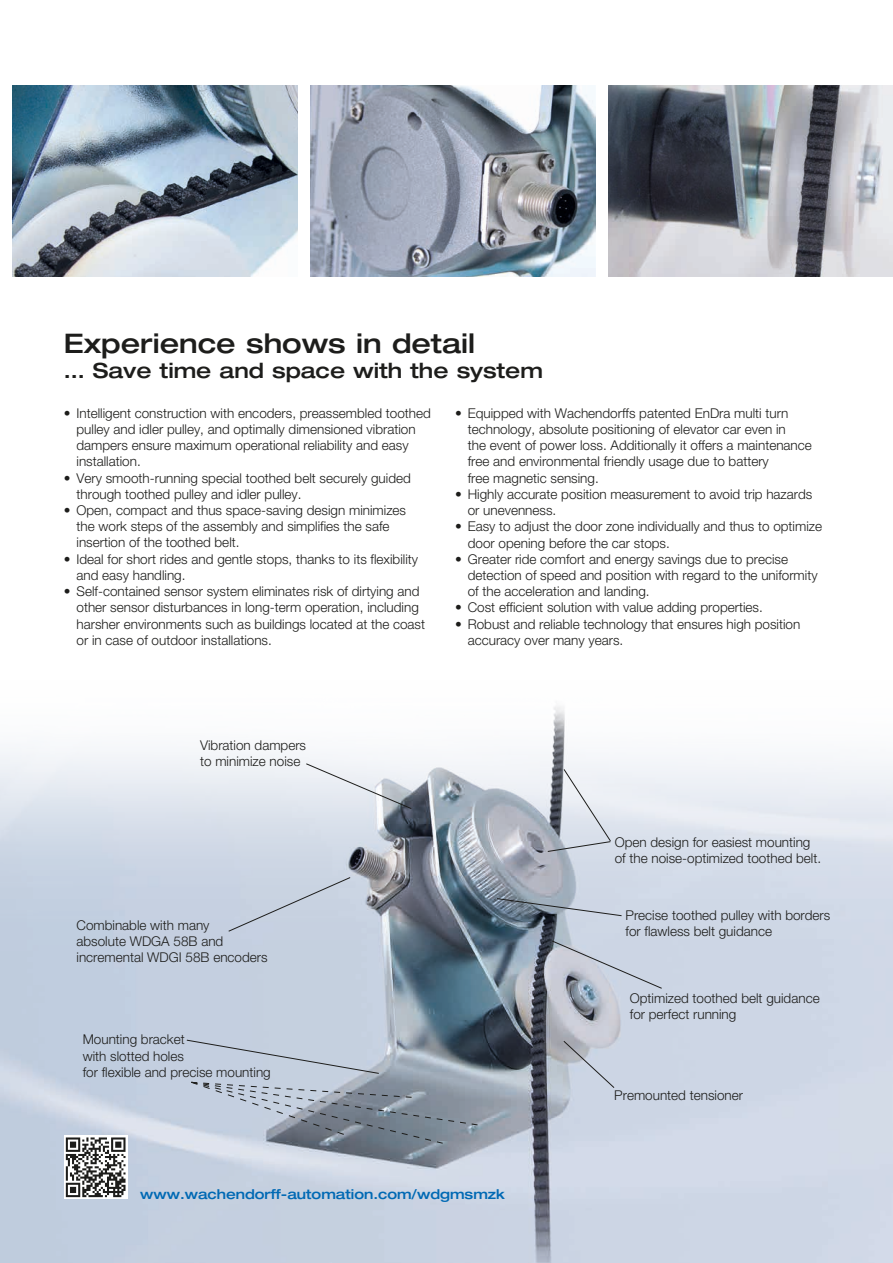
<style>
.page{position:relative;width:893px;height:1263px;background:#fff}
.page>*{position:absolute;margin:0;border:0;box-sizing:border-box;transform-origin:0 0}
.t1{font:500 expanded 27px "Helvetica Neue LT Pro";color:#1d1d1b}
.t2{font:500 expanded 21px "Helvetica Neue LT Pro";color:#1d1d1b}
.t3{font:300 13.5px/16.2px "Helvetica Neue LT Pro";color:#1d1d1b}
.t4{font:500 expanded 13.5px "Helvetica Neue LT Pro";color:#0069b4}
</style>
<div class="page">
<img style="left:0;top:85px;width:893px;height:1178px">
<svg style="left:496px;top:898px;width:126px;height:18px"></svg>
<svg style="left:563px;top:1040px;width:52px;height:49px"></svg>
<svg style="left:305px;top:763px;width:107px;height:46px"></svg>
<svg style="left:551px;top:940px;width:112px;height:49px"></svg>
<div style="left:228px;top:876px;width:123px;height:56px;background:#c8d2e1"></div>
<div style="left:186px;top:1039px;width:194px;height:35px;background:#c5d0df"></div>
<svg style="left:190px;top:1081px;width:288px;height:63px"></svg>
<svg style="left:547px;top:768px;width:64px;height:84px"></svg>
<img style="left:13px;top:85px;width:285px;height:191px">
<img style="left:310px;top:85px;width:285px;height:191px">
<img style="left:608px;top:85px;width:285px;height:191px">
<svg style="left:64px;top:1135px;width:64px;height:64px"></svg>
<svg style="left:66px;top:1137px;width:60px;height:60px"></svg>
<h1 class="t1" style="left:64px;top:326px;width:413px">Experience shows in detail</h1>
<h2 class="t2" style="left:64px;top:357px;width:481px">… Save time and space with the system</h2>
<p class="t3" style="left:77px;top:405px;width:356px;text-indent:-13px">• Intelligent construction with encoders, preassembled toothed pulley and idler pulley, and optimally dimensioned vibration dampers ensure maximum operational reliability and easy installation.</p>
<p class="t3" style="left:77px;top:469px;width:336px;text-indent:-13px">• Very smooth-running special toothed belt securely guided through toothed pulley and idler pulley.</p>
<p class="t3" style="left:77px;top:502px;width:331px;text-indent:-13px">• Open, compact and thus space-saving design minimizes the work steps of the assembly and simplifies the safe insertion of the toothed belt.</p>
<p class="t3" style="left:77px;top:550px;width:343px;text-indent:-13px">• Ideal for short rides and gentle stops, thanks to its flexibility and easy handling.</p>
<p class="t3" style="left:77px;top:583px;width:350px;text-indent:-13px">• Self-contained sensor system eliminates risk of dirtying and other sensor disturbances in long-term operation, including harsher environments such as buildings located at the coast or in case of outdoor installations.</p>
<p class="t3" style="left:468px;top:405px;width:346px;text-indent:-13px">• Equipped with Wachendorffs patented EnDra multi turn technology, absolute positioning of elevator car even in<br>the event of power loss. Additionally it offers a maintenance free and environmental friendly usage due to battery<br>free magnetic sensing.</p>
<p class="t3" style="left:468px;top:486px;width:346px;text-indent:-13px">• Highly accurate position measurement to avoid trip hazards or unevenness.</p>
<p class="t3" style="left:468px;top:518px;width:356px;text-indent:-13px">• Easy to adjust the door zone individually and thus to optimize door opening before the car stops.</p>
<p class="t3" style="left:468px;top:550px;width:351px;text-indent:-13px">• Greater ride comfort and energy savings due to precise detection of speed and position with regard to the uniformity of the acceleration and landing.</p>
<p class="t3" style="left:455px;top:599px;width:309px">• Cost efficient solution with value adding properties.</p>
<p class="t3" style="left:468px;top:615px;width:334px;text-indent:-13px">• Robust and reliable technology that ensures high position accuracy over many years.</p>
<p class="t3" style="left:200px;top:737px;width:108px">Vibration dampers to minimize noise</p>
<p class="t3" style="left:77px;top:917px;width:193px">Combinable with many<br>absolute WDGA 58B and incremental WDGI 58B encoders</p>
<p class="t3" style="left:83px;top:1031px;width:190px">Mounting bracket<br>with slotted holes<br>for flexible and precise mounting</p>
<p class="t4" style="left:140px;top:1185px;width:366px">www.wachendorff-automation.com/wdgmsmzk</p>
<p class="t3" style="left:615px;top:834px;width:208px">Open design for easiest mounting of the noise-optimized toothed belt.</p>
<p class="t3" style="left:625px;top:907px;width:206px">Precise toothed pulley with borders for flawless belt guidance</p>
<p class="t3" style="left:630px;top:989px;width:191px">Optimized toothed belt guidance for perfect running</p>
<p class="t3" style="left:614px;top:1086px;width:130px">Premounted tensioner</p>
</div>
